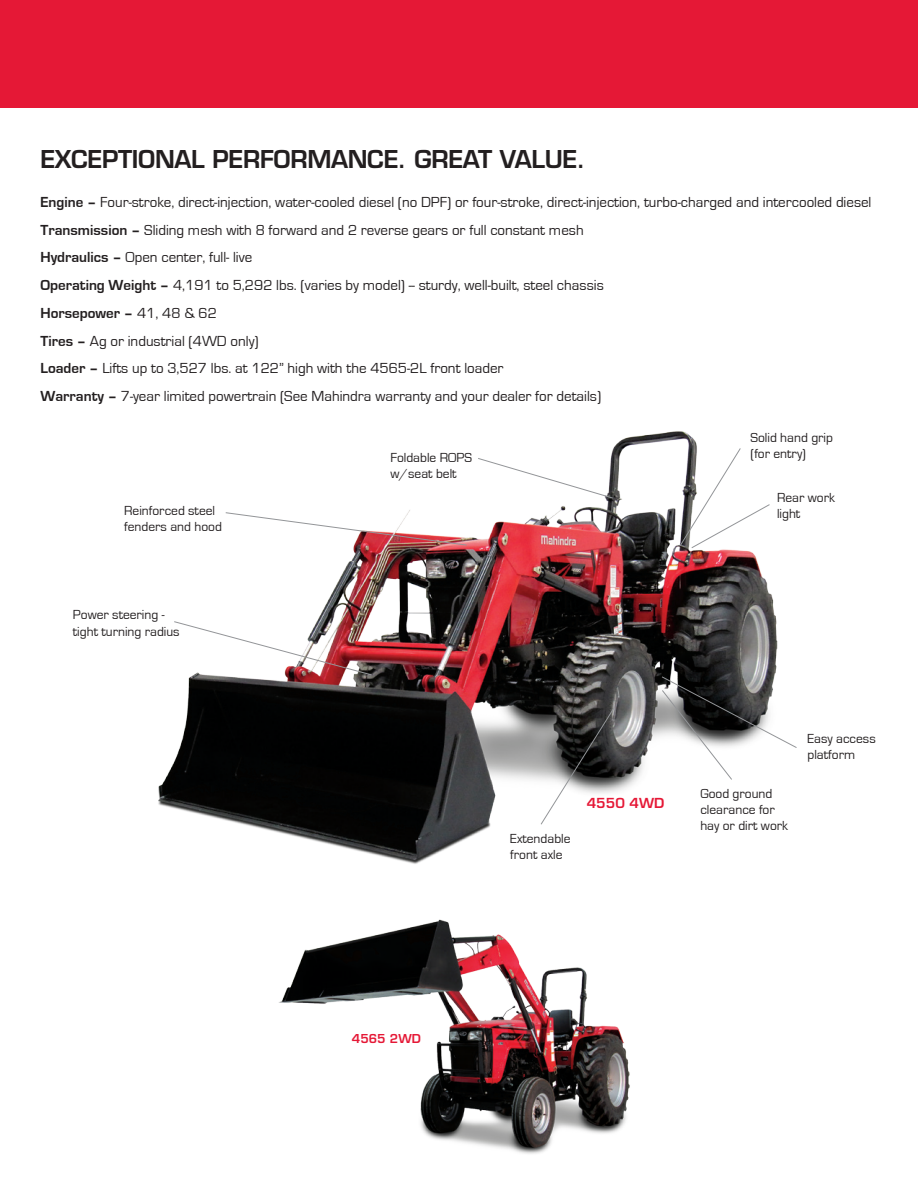
<style>
.page{position:relative;width:918px;height:1188px;background:#fff}
.page>*{position:absolute;margin:0;border:0;box-sizing:border-box;transform-origin:0 0}
.t1{font:600 24px "Eurostile";letter-spacing:-.015em;color:#231f20}
.t2{font:15px/27.8px "Eurostile";color:#231f20}
.t3{font:13.5px/16.2px "Eurostile";color:#231f20}
.t4{font:600 13.5px "Eurostile";color:#e51836}
.t5{font:600 12px "Eurostile";color:#e51836}
.s1{font-weight:700}
</style>
<div class="page">
<img style="left:158px;top:431px;width:620px;height:433px">
<div style="left:0;top:0;width:918px;height:108px;background:#e51836"></div>
<svg style="left:477px;top:458px;width:137px;height:41px"></svg>
<svg style="left:225px;top:512px;width:242px;height:34px"></svg>
<img style="left:173px;top:621px;width:199px;height:55px">
<svg style="left:679px;top:448px;width:91px;height:101px"></svg>
<svg style="left:540px;top:706px;width:75px;height:119px"></svg>
<svg style="left:661px;top:676px;width:136px;height:104px"></svg>
<img style="left:279px;top:919px;width:351px;height:235px">
<h1 class="t1" style="left:40px;top:144px;width:546px">EXCEPTIONAL PERFORMANCE. GREAT VALUE.</h1>
<p class="t2" style="left:40px;top:188px;width:832px"><span class="s1">Engine –</span> Four-stroke, direct-injection, water-cooled diesel (no DPF) or four-stroke, direct-injection, turbo-charged and intercooled diesel <span class="s1">Transmission –</span> Sliding mesh with 8 forward and 2 reverse gears or full constant mesh<br><span class="s1">Hydraulics –</span> Open center, full- live<br><span class="s1">Operating Weight –</span> 4,191 to 5,292 lbs. (varies by model) -- sturdy, well-built, steel chassis<br><span class="s1">Horsepower –</span> 41, 48 &amp; 62<br><span class="s1">Tires –</span> Ag or industrial (4WD only)<br><span class="s1">Loader –</span> Lifts up to 3,527 lbs. at 122” high with the 4565-2L front loader<br><span class="s1">Warranty –</span> 7-year limited powertrain (See Mahindra warranty and your dealer for details)</p>
<p class="t3" style="left:124px;top:502px;width:99px">Reinforced steel fenders and hood</p>
<p class="t3" style="left:73px;top:607px;width:108px">Power steering - tight turning radius</p>
<p class="t3" style="left:390px;top:449px;width:83px">Foldable ROPS w/seat belt</p>
<p class="t3" style="left:751px;top:430px;width:84px">Solid hand grip (for entry)</p>
<p class="t3" style="left:777px;top:489px;width:59px">Rear work light</p>
<p class="t5" style="left:352px;top:1031px;width:70px">4565 2WD</p>
<p class="t3" style="left:510px;top:831px;width:62px">Extendable front axle</p>
<p class="t4" style="left:587px;top:795px;width:79px">4550 4WD</p>
<p class="t3" style="left:700px;top:785px;width:89px">Good ground clearance for hay or dirt work</p>
<p class="t3" style="left:808px;top:730px;width:70px">Easy access platform</p>
</div>
